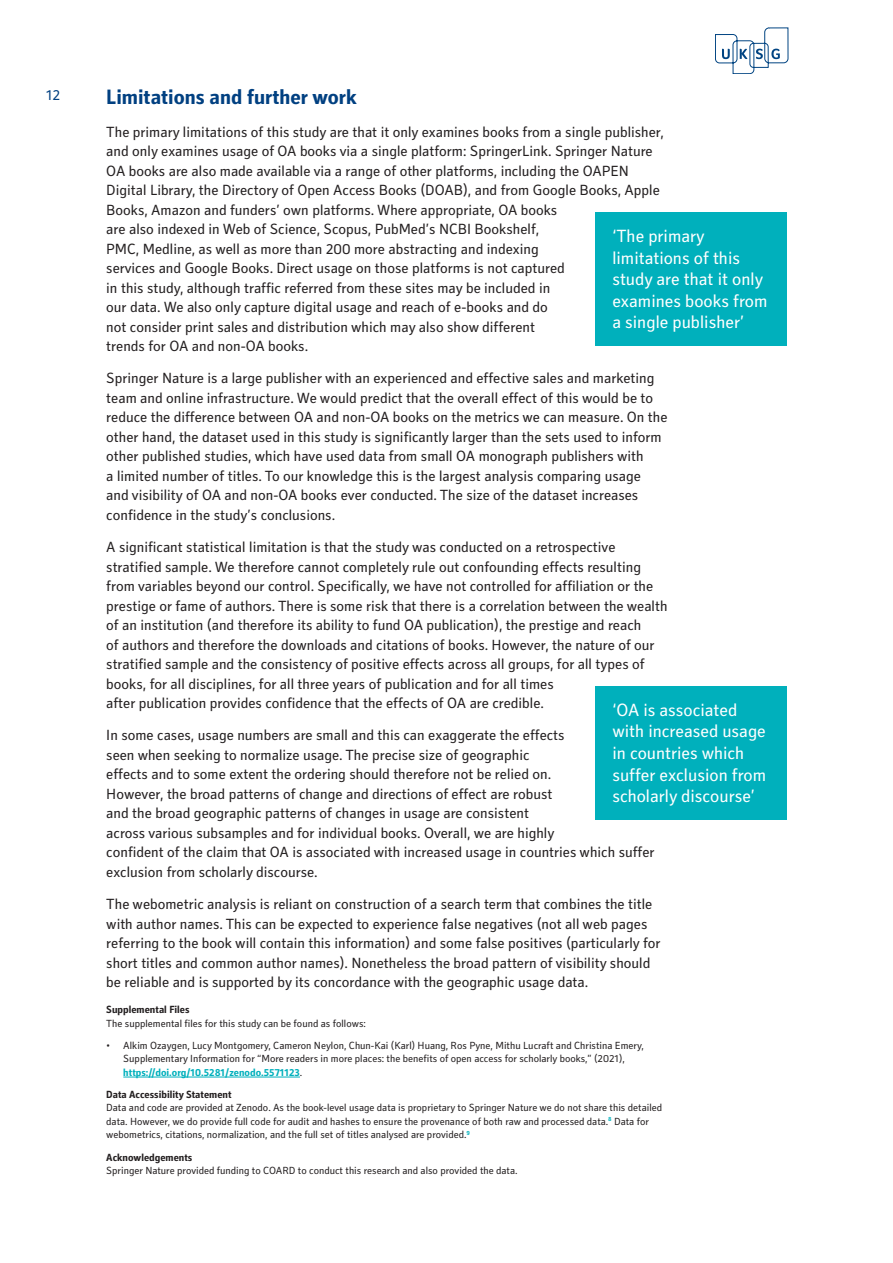
<style>
.page{position:relative;width:893px;height:1263px;background:#fff}
.page>*{position:absolute;margin:0;border:0;box-sizing:border-box;transform-origin:0 0}
.A-Style_Heading{font:700 21px "Secca Std";color:#014081}
.Stand_out_quote{font:18px/21.6px "Secca Std";color:#fff}
.Body{font:15px/19.5px "Secca Std";color:#231f20}
.t1{font:15px "Secca Std";color:#014081}
.Reference_List{font:10.5px/13.5px "Secca Std";color:#231f20}
.Reference_List-2{font:700 10.5px "Secca Std";color:#231f20}
.s1{font-weight:700;color:#00b0bc}
</style>
<div class="page">
<svg style="left:715px;top:28px;width:73px;height:46px"></svg>
<hr style="left:123px;top:1077px;width:177px;height:1px;background:#00b0bc">
<div style="left:595px;top:212px;width:192px;height:133px;background:#00b0bc"></div>
<div style="left:595px;top:686px;width:192px;height:133px;background:#00b0bc"></div>
<p class="t1" style="left:46px;top:87px;width:16px">12</p>
<p class="A-Style_Heading" style="left:106px;top:85px;width:252px">Limitations and further work</p>
<p class="Body" style="left:106px;top:122px;width:559px">The primary limitations of this study are that it only examines books from a single publisher, and only examines usage of OA books via a single platform: SpringerLink. Springer Nature OA books are also made available via a range of other platforms, including the OAPEN Digital Library, the Directory of Open Access Books (DOAB), and from Google Books, Apple Books, Amazon and funders’ own platforms. Where appropriate, OA books<br>are also indexed in Web of Science, Scopus, PubMed’s NCBI Bookshelf,<br>PMC, Medline, as well as more than 200 more abstracting and indexing<br>services and Google Books. Direct usage on those platforms is not captured<br>in this study, although traffic referred from these sites may be included in<br>our data. We also only capture digital usage and reach of e-books and do<br>not consider print sales and distribution which may also show different<br>trends for OA and non-OA books.</p>
<p class="Body" style="left:106px;top:369px;width:563px">Springer Nature is a large publisher with an experienced and effective sales and marketing team and online infrastructure. We would predict that the overall effect of this would be to reduce the difference between OA and non-OA books on the metrics we can measure. On the other hand, the dataset used in this study is significantly larger than the sets used to inform other published studies, which have used data from small OA monograph publishers with<br>a limited number of titles. To our knowledge this is the largest analysis comparing usage<br>and visibility of OA and non-OA books ever conducted. The size of the dataset increases confidence in the study’s conclusions.</p>
<p class="Body" style="left:106px;top:538px;width:563px">A significant statistical limitation is that the study was conducted on a retrospective stratified sample. We therefore cannot completely rule out confounding effects resulting from variables beyond our control. Specifically, we have not controlled for affiliation or the prestige or fame of authors. There is some risk that there is a correlation between the wealth of an institution (and therefore its ability to fund OA publication), the prestige and reach<br>of authors and therefore the downloads and citations of books. However, the nature of our stratified sample and the consistency of positive effects across all groups, for all types of books, for all disciplines, for all three years of publication and for all times<br>after publication provides confidence that the effects of OA are credible.</p>
<p class="Body" style="left:106px;top:726px;width:550px">In some cases, usage numbers are small and this can exaggerate the effects<br>seen when seeking to normalize usage. The precise size of geographic<br>effects and to some extent the ordering should therefore not be relied on.<br>However, the broad patterns of change and directions of effect are robust<br>and the broad geographic patterns of changes in usage are consistent<br>across various subsamples and for individual books. Overall, we are highly<br>confident of the claim that OA is associated with increased usage in countries which suffer exclusion from scholarly discourse.</p>
<p class="Body" style="left:106px;top:895px;width:556px">The webometric analysis is reliant on construction of a search term that combines the title with author names. This can be expected to experience false negatives (not all web pages referring to the book will contain this information) and some false positives (particularly for short titles and common author names). Nonetheless the broad pattern of visibility should be reliable and is supported by its concordance with the geographic usage data.</p>
<p class="Reference_List-2" style="left:106px;top:1004px;width:85px">Supplemental Files</p>
<p class="Reference_List" style="left:106px;top:1017px;width:261px">The supplemental files for this study can be found as follows:</p>
<p class="Reference_List" style="left:123px;top:1039px;width:522px;text-indent:-17px">• Alkim Ozaygen, Lucy Montgomery, Cameron Neylon, Chun-Kai (Karl) Huang, Ros Pyne, Mithu Lucraft and Christina Emery,<br>Supplementary Information for “More readers in more places: the benefits of open access for scholarly books,” (2021), <span class="s1">https://doi.org/10.5281/zenodo.5571123</span>.</p>
<p class="Reference_List-2" style="left:106px;top:1088px;width:127px">Data Accessibility Statement</p>
<p class="Reference_List" style="left:106px;top:1101px;width:557px">Data and code are provided at Zenodo. As the book-level usage data is proprietary to Springer Nature we do not share this detailed data. However, we do provide full code for audit and hashes to ensure the provenance of both raw and processed data.<sup>8</sup> Data for webometrics, citations, normalization, and the full set of titles analysed are provided.<sup>9</sup></p>
<p class="Reference_List-2" style="left:106px;top:1151px;width:88px">Acknowledgements</p>
<p class="Reference_List" style="left:106px;top:1164px;width:413px">Springer Nature provided funding to COARD to conduct this research and also provided the data.</p>
<p class="Stand_out_quote" style="left:612px;top:226px;width:157px">‘The primary limitations of this study are that it only examines books from a single publisher’</p>
<p class="Stand_out_quote" style="left:612px;top:700px;width:155px">‘OA is associated with increased usage in countries which suffer exclusion from scholarly discourse’</p>
</div>
